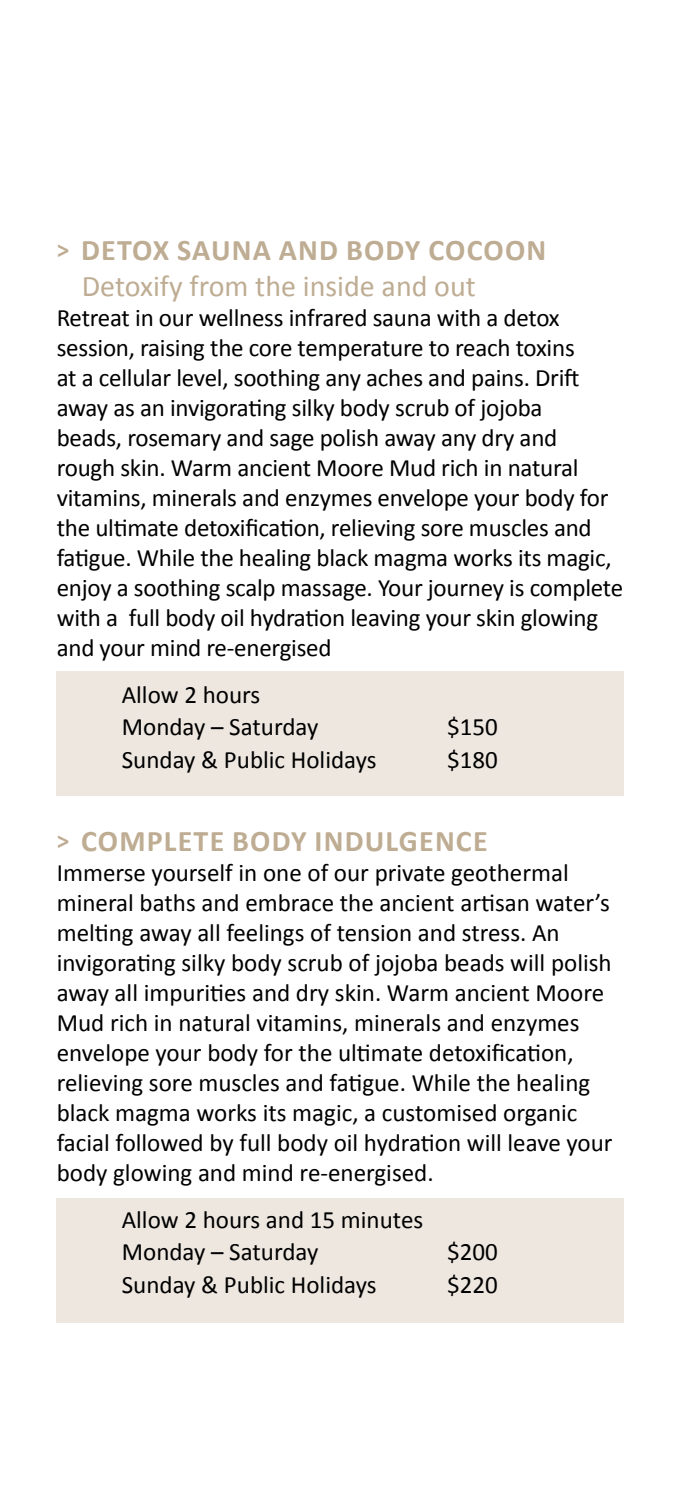
<style>
.page{position:relative;width:695px;height:1489px;background:#fff}
.page>*{position:absolute;margin:0;border:0;box-sizing:border-box;transform-origin:0 0}
.t1{font:30px/36px "Calibri";color:#beac93}
.t2{font:700 30px "Calibri";letter-spacing:.04em;color:#beac93}
.t3{font:25px/30px "Calibri";letter-spacing:-.01em;color:#000}
.s1{font-weight:700;font-size:25px}
.s2{font-weight:700}
.s3{font-size:25px}
</style>
<div class="page">
<div style="left:57px;top:671px;width:567px;height:124px;background:#ede7e0"></div>
<div style="left:57px;top:1198px;width:567px;height:124px;background:#ede7e0"></div>
<p class="t1" style="left:82px;top:232px;width:466px;text-indent:-25px"><span class="s1">&gt;</span> <span class="s2">DETOX SAUNA AND BODY COCOON<br></span>Detoxify from the inside and out</p>
<p class="t3" style="left:57px;top:303px;width:568px">Retreat in our wellness infrared sauna with a detox session, raising the core temperature to reach toxins<br>at a cellular level, soothing any aches and pains. Drift away as an invigorating silky body scrub of jojoba<br>beads, rosemary and sage polish away any dry and<br>rough skin. Warm ancient Moore Mud rich in natural vitamins, minerals and enzymes envelope your body for the ultimate detoxification, relieving sore muscles and fatigue. While the healing black magma works its magic, enjoy a soothing scalp massage. Your journey is complete with a full body oil hydration leaving your skin glowing and your mind re-energised</p>
<p class="t3" style="left:122px;top:678px;width:198px;line-height:32.5px">Allow 2 hours<br>Monday – Saturday</p>
<p class="t3" style="left:447px;top:712px;width:52px">$150</p>
<p class="t3" style="left:122px;top:744px;width:256px">Sunday &amp; Public Holidays</p>
<p class="t3" style="left:447px;top:744px;width:52px">$180</p>
<p class="t2" style="left:57px;top:821px;width:432px"><span class="s3">&gt;</span> COMPLETE BODY INDULGENCE</p>
<p class="t3" style="left:57px;top:857px;width:557px">Immerse yourself in one of our private geothermal mineral baths and embrace the ancient artisan water’s melting away all feelings of tension and stress. An invigorating silky body scrub of jojoba beads will polish away all impurities and dry skin. Warm ancient Moore Mud rich in natural vitamins, minerals and enzymes envelope your body for the ultimate detoxification, relieving sore muscles and fatigue. While the healing black magma works its magic, a customised organic facial followed by full body oil hydration will leave your body glowing and mind re-energised.</p>
<p class="t3" style="left:122px;top:1203px;width:303px;line-height:32.5px">Allow 2 hours and 15 minutes<br>Monday – Saturday</p>
<p class="t3" style="left:447px;top:1237px;width:52px">$200</p>
<p class="t3" style="left:122px;top:1269px;width:256px">Sunday &amp; Public Holidays</p>
<p class="t3" style="left:447px;top:1269px;width:52px">$220</p>
</div>
